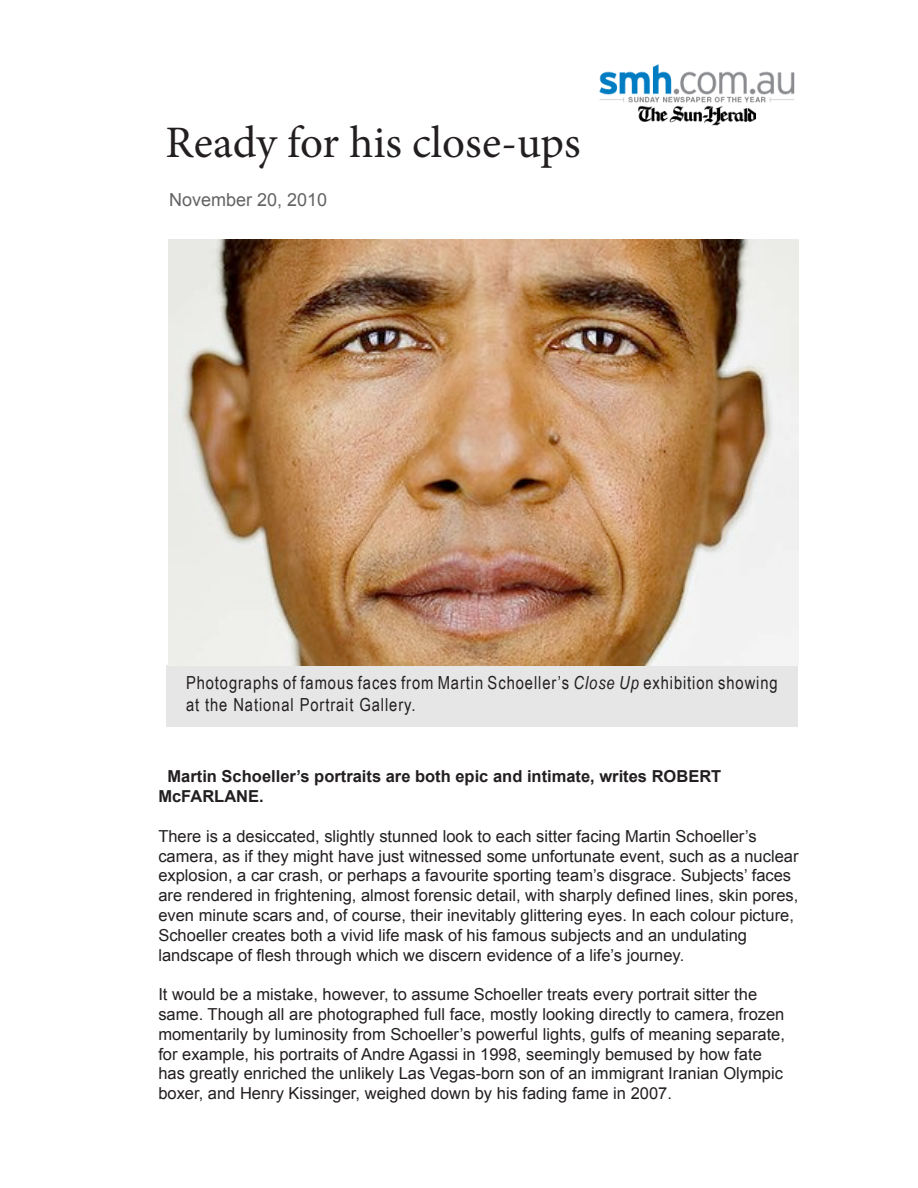
<style>
.page{position:relative;width:918px;height:1188px;background:#fff}
.page>*{position:absolute;margin:0;border:0;box-sizing:border-box;transform-origin:0 0}
.t1{font:45px "Minion Pro";color:#231f20}
.t2{font:18px/21.6px "Arial Narrow";letter-spacing:.05em;color:#231f20}
.t3{font:18px "Arial";color:#636366}
.t4{font:16.5px/19.8px "Arial";color:#231f20}
.t5{font:700 16.5px/19.8px "Arial";color:#231f20}
.s1{font-style:italic}
</style>
<div class="page">
<div style="left:166px;top:665px;width:632px;height:62px;background:#e6e6e6"></div>
<img style="left:168px;top:239px;width:630px;height:426px">
<img style="left:599px;top:64px;width:196px;height:62px">
<h1 class="t1" style="left:166px;top:112px;width:417px">Ready for his close-ups</h1>
<p class="t3" style="left:169px;top:188px;width:160px">November 20, 2010</p>
<p class="t2" style="left:186px;top:672px;width:593px">Photographs of famous faces from Martin Schoeller’s <span class="s1">Close Up</span> exhibition showing at the National Portrait Gallery.</p>
<p class="t5" style="left:158px;top:767px;width:564px;text-indent:9px">Martin Schoeller’s portraits are both epic and intimate, writes ROBERT<br>McFARLANE.</p>
<p class="t4" style="left:158px;top:826px;width:642px">There is a desiccated, slightly stunned look to each sitter facing Martin Schoeller’s camera, as if they might have just witnessed some unfortunate event, such as a nuclear explosion, a car crash, or perhaps a favourite sporting team’s disgrace. Subjects’ faces are rendered in frightening, almost forensic detail, with sharply defined lines, skin pores, even minute scars and, of course, their inevitably glittering eyes. In each colour picture, Schoeller creates both a vivid life mask of his famous subjects and an undulating landscape of flesh through which we discern evidence of a life’s journey.</p>
<p class="t4" style="left:158px;top:985px;width:628px">It would be a mistake, however, to assume Schoeller treats every portrait sitter the same. Though all are photographed full face, mostly looking directly to camera, frozen momentarily by luminosity from Schoeller’s powerful lights, gulfs of meaning separate, for example, his portraits of Andre Agassi in 1998, seemingly bemused by how fate has greatly enriched the unlikely Las Vegas-born son of an immigrant Iranian Olympic boxer, and Henry Kissinger, weighed down by his fading fame in 2007.</p>
</div>
